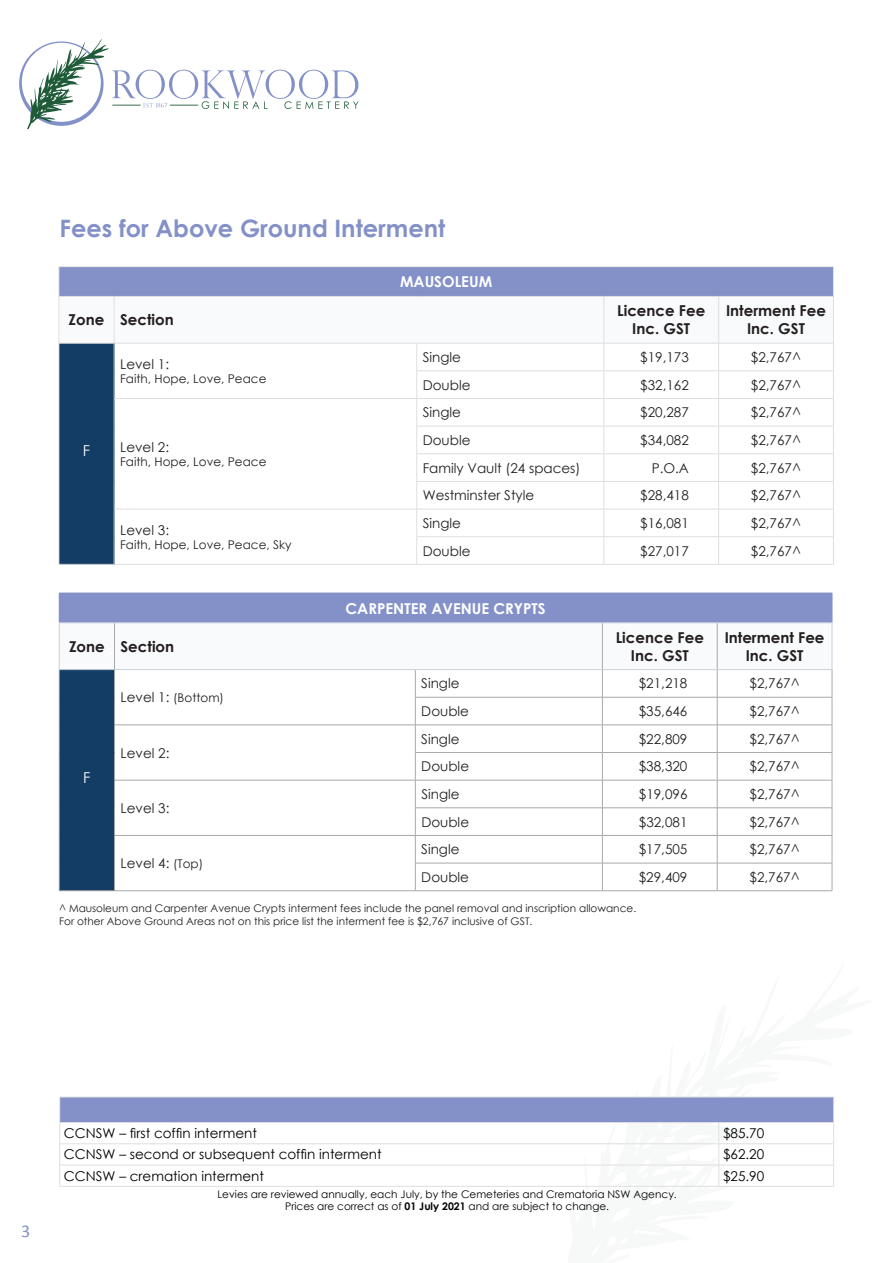
<style>
.page{position:relative;width:893px;height:1263px;background:#fff}
.page>*{position:absolute;margin:0;border:0;box-sizing:border-box;transform-origin:0 0}
.t1{font:700 24px "Century Gothic";color:#8391c8}
.t2{font:18px "Calibri";color:#8391c8}
.t3{font:700 15px/18px "Century Gothic";color:#231f20;text-align:center}
.t4{font:700 15px "Century Gothic";color:#fff}
.t5{font:15px "Century Gothic";color:#fff}
.t6{font:13.5px "Century Gothic";color:#231f20}
.t7{font:13.5px "Century Gothic";color:#010101}
.t8{font:12px "Century Gothic";color:#231f20}
.t9{font:10.5px/13px "Century Gothic";color:#231f20}
.t10{font:10.5px/12.6px "Century Gothic";color:#010101;text-align:center}
.s1{font-size:13.5px}
.s2{font-size:12px}
.s3{font-weight:700}
</style>
<div class="page">
<svg style="left:554px;top:1096px;width:280px;height:90px"></svg>
<svg style="left:19px;top:39px;width:339px;height:90px"></svg>
<div style="left:60px;top:1097px;width:774px;height:25px;background:#8391c8"></div>
<hr style="left:60px;top:1097px;width:659px;height:1px;background:#e0dfdf">
<hr style="left:719px;top:1097px;width:115px;height:1px;background:#e0dfdf">
<hr style="left:60px;top:1122px;width:659px;height:1px;background:#e0dfdf">
<hr style="left:719px;top:1122px;width:115px;height:1px;background:#e0dfdf">
<hr style="left:60px;top:1143px;width:659px;height:1px;background:#e0dfdf">
<hr style="left:719px;top:1143px;width:115px;height:1px;background:#e0dfdf">
<hr style="left:60px;top:1165px;width:659px;height:1px;background:#e0dfdf">
<svg style="left:59px;top:1097px;width:1px;height:89px"></svg>
<hr style="left:719px;top:1165px;width:115px;height:1px;background:#e0dfdf">
<svg style="left:719px;top:1123px;width:1px;height:63px"></svg>
<svg style="left:833px;top:1097px;width:1px;height:89px"></svg>
<hr style="left:60px;top:1186px;width:659px;height:1px;background:#e0dfdf">
<hr style="left:719px;top:1186px;width:115px;height:1px;background:#e0dfdf">
<hr style="left:59px;top:266px;width:55px;height:1px;background:#e0dfdf">
<hr style="left:114px;top:266px;width:303px;height:1px;background:#e0dfdf">
<hr style="left:417px;top:266px;width:187px;height:1px;background:#e0dfdf">
<hr style="left:604px;top:266px;width:115px;height:1px;background:#e0dfdf">
<hr style="left:719px;top:266px;width:115px;height:1px;background:#e0dfdf">
<hr style="left:59px;top:564px;width:55px;height:1px;background:#e0dfdf">
<hr style="left:114px;top:564px;width:303px;height:1px;background:#e0dfdf">
<svg style="left:59px;top:267px;width:775px;height:297px"></svg>
<hr style="left:417px;top:564px;width:187px;height:1px;background:#e0dfdf">
<hr style="left:604px;top:564px;width:115px;height:1px;background:#e0dfdf">
<hr style="left:719px;top:564px;width:115px;height:1px;background:#e0dfdf">
<div style="left:59px;top:593px;width:773px;height:30px;background:#8391c8"></div>
<hr style="left:59px;top:890px;width:56px;height:1px;background:#a8a8a8">
<hr style="left:115px;top:890px;width:300px;height:1px;background:#a8a8a8">
<svg style="left:59px;top:623px;width:774px;height:267px"></svg>
<hr style="left:415px;top:890px;width:187px;height:1px;background:#a8a8a8">
<hr style="left:602px;top:890px;width:115px;height:1px;background:#a8a8a8">
<hr style="left:717px;top:890px;width:115px;height:1px;background:#a8a8a8">
<hr style="left:832px;top:593px;width:1px;height:30px;background:#8391c8">
<hr style="left:59px;top:622px;width:56px;height:1px;background:#ccd0dd">
<hr style="left:59px;top:623px;width:1px;height:46px;background:#ccd0dd">
<hr style="left:115px;top:622px;width:300px;height:1px;background:#ccd0dd">
<hr style="left:415px;top:622px;width:187px;height:1px;background:#ccd0dd">
<hr style="left:602px;top:622px;width:115px;height:1px;background:#ccd0dd">
<hr style="left:717px;top:622px;width:115px;height:1px;background:#ccd0dd">
<hr style="left:832px;top:623px;width:1px;height:46px;background:#ccd0dd">
<hr style="left:59px;top:669px;width:56px;height:1px;background:#ccd0dd">
<hr style="left:115px;top:669px;width:300px;height:1px;background:#ccd0dd">
<hr style="left:415px;top:669px;width:187px;height:1px;background:#ccd0dd">
<hr style="left:602px;top:669px;width:115px;height:1px;background:#ccd0dd">
<hr style="left:717px;top:669px;width:115px;height:1px;background:#ccd0dd">
<h1 class="t1" style="left:60px;top:210px;width:387px">Fees for Above Ground Interment</h1>
<p class="t4" style="left:400px;top:270px;width:94px">MAUSOLEUM</p>
<p class="t3" style="left:69px;top:310px;width:107px">Zone Section</p>
<p class="t3" style="left:617px;top:301px;width:90px">Licence Fee<br>Inc. GST</p>
<p class="t3" style="left:726px;top:301px;width:101px">Interment Fee<br>Inc. GST</p>
<p class="t5" style="left:83px;top:440px;width:9px">F</p>
<p class="t6" style="left:120px;top:354px;width:50px">Level 1:</p>
<p class="t8" style="left:120px;top:370px;width:148px">Faith, Hope, Love, Peace</p>
<p class="t6" style="left:120px;top:437px;width:50px">Level 2:</p>
<p class="t8" style="left:120px;top:453px;width:148px">Faith, Hope, Love, Peace</p>
<p class="t6" style="left:120px;top:520px;width:50px">Level 3:</p>
<p class="t8" style="left:120px;top:536px;width:173px">Faith, Hope, Love, Peace, Sky</p>
<p class="t6" style="left:423px;top:348px;width:40px">Single</p>
<p class="t6" style="left:640px;top:348px;width:50px">$19,173</p>
<p class="t6" style="left:751px;top:348px;width:52px">$2,767^</p>
<p class="t6" style="left:423px;top:375px;width:49px">Double</p>
<p class="t6" style="left:640px;top:375px;width:50px">$32,162</p>
<p class="t6" style="left:751px;top:375px;width:52px">$2,767^</p>
<p class="t6" style="left:423px;top:403px;width:40px">Single</p>
<p class="t6" style="left:640px;top:403px;width:50px">$20,287</p>
<p class="t6" style="left:751px;top:403px;width:52px">$2,767^</p>
<p class="t6" style="left:423px;top:431px;width:49px">Double</p>
<p class="t6" style="left:640px;top:431px;width:50px">$34,082</p>
<p class="t6" style="left:751px;top:431px;width:52px">$2,767^</p>
<p class="t6" style="left:423px;top:458px;width:159px">Family Vault (24 spaces)</p>
<p class="t6" style="left:652px;top:458px;width:39px">P.O.A</p>
<p class="t6" style="left:751px;top:458px;width:52px">$2,767^</p>
<p class="t6" style="left:423px;top:486px;width:113px">Westminster Style</p>
<p class="t6" style="left:640px;top:486px;width:50px">$28,418</p>
<p class="t6" style="left:751px;top:486px;width:52px">$2,767^</p>
<p class="t6" style="left:423px;top:514px;width:40px">Single</p>
<p class="t6" style="left:640px;top:514px;width:50px">$16,081</p>
<p class="t6" style="left:751px;top:514px;width:52px">$2,767^</p>
<p class="t6" style="left:423px;top:541px;width:49px">Double</p>
<p class="t6" style="left:640px;top:541px;width:50px">$27,017</p>
<p class="t6" style="left:751px;top:541px;width:52px">$2,767^</p>
<p class="t4" style="left:346px;top:597px;width:202px">CARPENTER AVENUE CRYPTS</p>
<p class="t3" style="left:69px;top:637px;width:107px">Zone Section</p>
<p class="t3" style="left:616px;top:628px;width:90px">Licence Fee<br>Inc. GST</p>
<p class="t3" style="left:725px;top:628px;width:101px">Interment Fee<br>Inc. GST</p>
<p class="t5" style="left:83px;top:767px;width:9px">F</p>
<p class="t8" style="left:121px;top:689px;width:105px"><span class="s1">Level 1:</span> (Bottom)</p>
<p class="t6" style="left:121px;top:743px;width:50px">Level 2:</p>
<p class="t6" style="left:121px;top:798px;width:50px">Level 3:</p>
<p class="t6" style="left:421px;top:674px;width:40px">Single</p>
<p class="t6" style="left:639px;top:674px;width:50px">$21,218</p>
<p class="t6" style="left:749px;top:674px;width:52px">$2,767^</p>
<p class="t6" style="left:421px;top:702px;width:49px">Double</p>
<p class="t6" style="left:639px;top:702px;width:50px">$35,646</p>
<p class="t6" style="left:749px;top:702px;width:52px">$2,767^</p>
<p class="t6" style="left:421px;top:729px;width:40px">Single</p>
<p class="t6" style="left:639px;top:729px;width:50px">$22,809</p>
<p class="t6" style="left:749px;top:729px;width:52px">$2,767^</p>
<p class="t6" style="left:421px;top:757px;width:49px">Double</p>
<p class="t6" style="left:639px;top:757px;width:50px">$38,320</p>
<p class="t6" style="left:749px;top:757px;width:52px">$2,767^</p>
<p class="t6" style="left:421px;top:785px;width:40px">Single</p>
<p class="t6" style="left:639px;top:785px;width:50px">$19,096</p>
<p class="t6" style="left:749px;top:785px;width:52px">$2,767^</p>
<p class="t6" style="left:421px;top:812px;width:49px">Double</p>
<p class="t6" style="left:639px;top:812px;width:50px">$32,081</p>
<p class="t6" style="left:749px;top:812px;width:52px">$2,767^</p>
<p class="t6" style="left:421px;top:840px;width:40px">Single</p>
<p class="t6" style="left:639px;top:840px;width:50px">$17,505</p>
<p class="t6" style="left:749px;top:840px;width:52px">$2,767^</p>
<p class="t6" style="left:421px;top:868px;width:49px">Double</p>
<p class="t6" style="left:639px;top:868px;width:50px">$29,409</p>
<p class="t6" style="left:749px;top:868px;width:52px">$2,767^</p>
<p class="t9" style="left:59px;top:902px;width:579px">^ Mausoleum and Carpenter Avenue Crypts interment fees include the panel removal and inscription allowance.<br>For other Above Ground Areas not on this price list the interment fee is $2,767 inclusive of GST.</p>
<p class="t6" style="left:121px;top:854px;width:84px">Level 4: <span class="s2">(Top)</span></p>
<h2 class="t2" style="left:21px;top:1219px;width:11px">3</h2>
<p class="t7" style="left:64px;top:1124px;width:195px">CCNSW – first coffin interment</p>
<p class="t7" style="left:723px;top:1124px;width:43px">$85.70</p>
<p class="t7" style="left:64px;top:1145px;width:319px">CCNSW – second or subsequent coffin interment</p>
<p class="t7" style="left:723px;top:1145px;width:43px">$62.20</p>
<p class="t7" style="left:64px;top:1166px;width:202px">CCNSW – cremation interment</p>
<p class="t7" style="left:723px;top:1166px;width:43px">$25.90</p>
<p class="t10" style="left:217px;top:1187px;width:461px">Levies are reviewed annually, each July, by the Cemeteries and Crematoria NSW Agency.<br>Prices are correct as of <span class="s3">01 July 2021</span> and are subject to change.</p>
</div>
